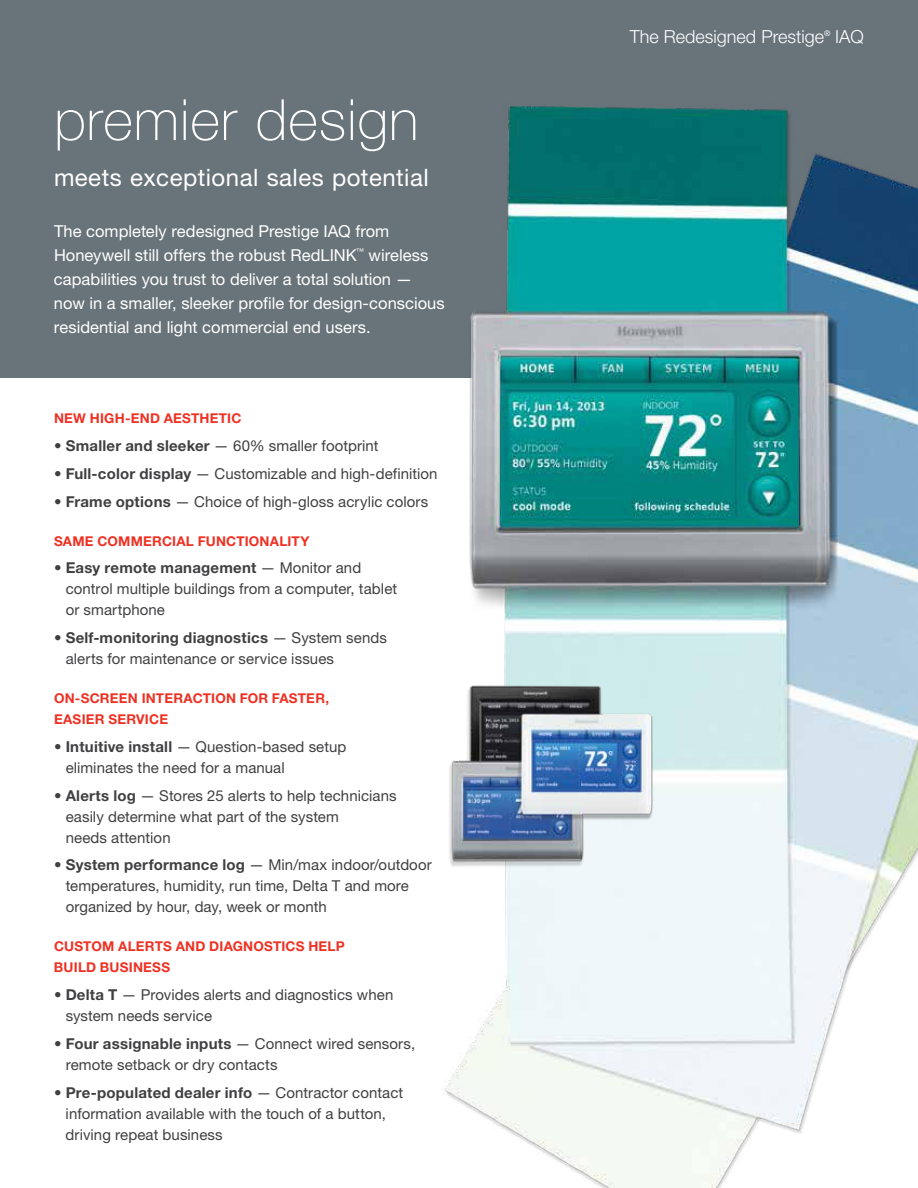
<style>
.page{position:relative;width:918px;height:1188px;background:#fff}
.page>*{position:absolute;margin:0;border:0;box-sizing:border-box;transform-origin:0 0}
.t1{font:100 57px "Helvetica Neue LT Std";letter-spacing:.015em;color:#fff}
.t2{font:24px "Helvetica Neue LT Std";letter-spacing:.02em;color:#fff}
.t3{font:300 18px "Helvetica Neue LT Std";color:#fff}
.t4{font:16.5px/24px "Helvetica Neue LT Std";color:#fff}
.t5{font:15px/21px "Helvetica Neue LT Std";letter-spacing:.005em;color:#404042}
.t6{font:700 13.5px "Helvetica Neue LT Std";letter-spacing:.01em;color:#ee3123}
.t7{font:7.8px "Helvetica Neue LT Std";color:#fff}
.s1{font-weight:700}
</style>
<div class="page">
<div style="left:0;top:0;width:918px;height:378px;background:#68737a"></div>
<img style="left:444px;top:106px;width:474px;height:1082px">
<img style="left:449px;top:682px;width:212px;height:188px">
<h1 class="t1" style="left:54px;top:87px;width:366px">premier design</h1>
<h2 class="t2" style="left:54px;top:163px;width:376px">meets exceptional sales potential</h2>
<p class="t4" style="left:54px;top:219px;width:392px">The completely redesigned Prestige IAQ from Honeywell still offers the robust RedLINK<sup>™</sup> wireless capabilities you trust to deliver a total solution — now in a smaller, sleeker profile for design-conscious residential and light commercial end users.</p>
<p class="t6" style="left:54px;top:410px;width:46px">New high</p>
<p class="t6" style="left:125px;top:410px;width:17px">-end</p>
<p class="t6" style="left:164px;top:410px;width:10px">aesthetic</p>
<p class="t5" style="left:54px;top:435px;width:326px">• <span class="s1">Smaller and sleeker</span> — 60% smaller footprint</p>
<p class="t5" style="left:54px;top:463px;width:385px">• <span class="s1">Full-color display</span> — Customizable and high-definition</p>
<p class="t5" style="left:54px;top:490px;width:376px">• <span class="s1">Frame options</span> — Choice of high-gloss acrylic colors</p>
<p class="t6" style="left:54px;top:532px;width:21px">Same</p>
<p class="t6" style="left:97px;top:532px;width:11px">commercial</p>
<p class="t6" style="left:198px;top:532px;width:10px">functionality</p>
<p class="t5" style="left:66px;top:557px;width:333px;text-indent:-12px">• <span class="s1">Easy remote management</span> — Monitor and control multiple buildings from a computer, tablet or smartphone</p>
<p class="t5" style="left:66px;top:627px;width:323px;text-indent:-12px">• <span class="s1">Self-monitoring diagnostics</span> — System sends alerts for maintenance or service issues</p>
<p class="t6" style="left:54px;top:690px;width:38px">On-screen</p>
<p class="t6" style="left:142px;top:690px;width:10px">interaction</p>
<p class="t6" style="left:240px;top:690px;width:10px">for</p>
<p class="t6" style="left:272px;top:690px;width:10px">faster</p>
<p class="t6" style="left:325px;top:690px;width:5px">,</p>
<p class="t6" style="left:54px;top:711px;width:10px">easier</p>
<p class="t6" style="left:108px;top:711px;width:10px">service</p>
<p class="t5" style="left:66px;top:736px;width:282px;text-indent:-12px">• <span class="s1">Intuitive install</span> — Question-based setup eliminates the need for a manual</p>
<p class="t5" style="left:66px;top:784px;width:333px;text-indent:-12px">• <span class="s1">Alerts log</span> — Stores 25 alerts to help technicians easily determine what part of the system<br>needs attention</p>
<p class="t5" style="left:66px;top:854px;width:368px;text-indent:-12px">• <span class="s1">System performance log</span> — Min/max indoor/outdoor temperatures, humidity, run time, Delta T and more organized by hour, day, week or month</p>
<p class="t6" style="left:54px;top:938px;width:21px">Custom</p>
<p class="t6" style="left:118px;top:938px;width:10px">alerts</p>
<p class="t6" style="left:176px;top:938px;width:11px">and</p>
<p class="t6" style="left:209px;top:938px;width:10px">diagnostics</p>
<p class="t6" style="left:308px;top:938px;width:10px">hel</p>
<p class="t6" style="left:336px;top:938px;width:11px">p</p>
<p class="t6" style="left:54px;top:959px;width:19px">build</p>
<p class="t6" style="left:100px;top:959px;width:20px">business</p>
<p class="t5" style="left:66px;top:984px;width:329px;text-indent:-12px">• <span class="s1">Delta T</span> — Provides alerts and diagnostics when system needs service</p>
<p class="t5" style="left:66px;top:1033px;width:351px;text-indent:-12px">• <span class="s1">Four assignable inputs</span> — Connect wired sensors, remote setback or dry contacts</p>
<p class="t5" style="left:66px;top:1081px;width:339px;text-indent:-12px">• <span class="s1">Pre-populated dealer info</span> — Contractor contact information available with the touch of a button, driving repeat business</p>
<p class="t3" style="left:630px;top:26px;width:196px">The Redesigned Prestige</p>
<p class="t7" style="left:824px;top:28px;width:8px">®</p>
<p class="t3" style="left:835px;top:26px;width:30px">IAQ</p>
</div>
